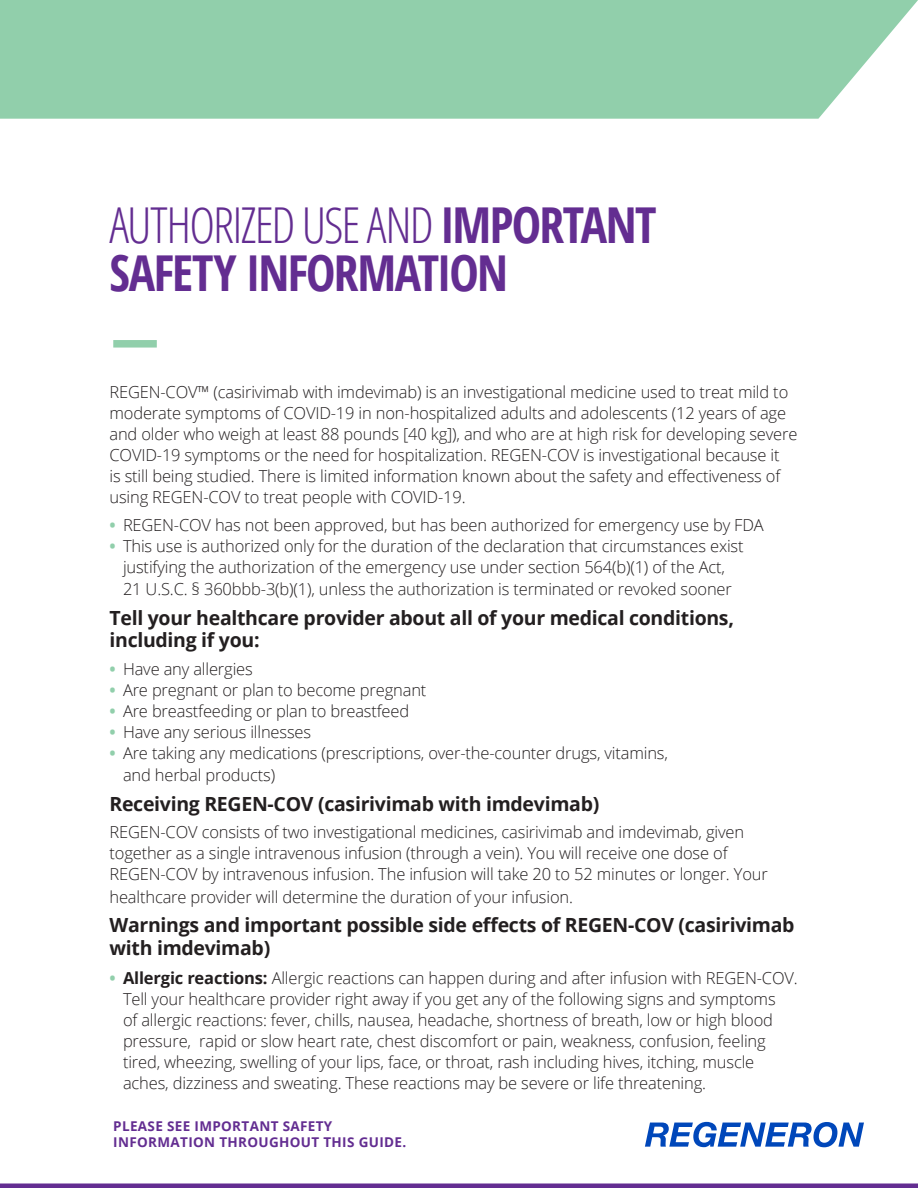
<style>
.page{position:relative;width:918px;height:1188px;background:#fff}
.page>*{position:absolute;margin:0;border:0;box-sizing:border-box;transform-origin:0 0}
.t1{font:700 49.5px/48px "Open Sans Condensed";letter-spacing:-.035em;color:#632d91}
.t2{font:700 19.5px/22.5px "Open Sans";letter-spacing:-.015em;color:#231f20}
.t3{font:300 16.5px/21px "Open Sans";letter-spacing:-.01em;color:#231f20}
.t4{font:700 13.5px/16.5px "Open Sans";letter-spacing:.025em;color:#632d91}
.s1{font-weight:300}
.s2{font-weight:700;color:#91cfab}
.s3{font-weight:700}
</style>
<div class="page">
<hr style="left:0;top:1184px;width:918px;height:4px;background:#632d91">
<svg style="left:645px;top:1122px;width:219px;height:25px"></svg>
<div style="left:0;top:0;width:918px;height:119px;background:#91cfab"></div>
<div style="left:113px;top:340px;width:44px;height:8px;background:#91cfab"></div>
<p class="t1" style="left:110px;top:200px;width:549px"><span class="s1">AUTHORIZED USE AND</span> IMPORTANT<br>SAFETY INFORMATION</p>
<p class="t3" style="left:110px;top:381px;width:689px">REGEN-COV™ (casirivimab with imdevimab) is an investigational medicine used to treat mild to moderate symptoms of COVID-19 in non-hospitalized adults and adolescents (12 years of age and older who weigh at least 88 pounds [40 kg]), and who are at high risk for developing severe COVID-19 symptoms or the need for hospitalization. REGEN-COV is investigational because it<br>is still being studied. There is limited information known about the safety and effectiveness of using REGEN-COV to treat people with COVID-19.</p>
<p class="t3" style="left:110px;top:514px;width:656px"><span class="s2">•</span> REGEN-COV has not been approved, but has been authorized for emergency use by FDA</p>
<p class="t3" style="left:110px;top:535px;width:636px;text-align:center"><span class="s2">•</span> This use is authorized only for the duration of the declaration that circumstances exist justifying the authorization of the emergency use under section 564(b)(1) of the Act,</p>
<p class="t3" style="left:123px;top:579px;width:610px">21 U.S.C. § 360bbb-3(b)(1), unless the authorization is terminated or revoked sooner</p>
<p class="t2" style="left:110px;top:606px;width:626px">Tell your healthcare provider about all of your medical conditions, including if you:</p>
<p class="t3" style="left:110px;top:658px;width:145px"><span class="s2">•</span> Have any allergies</p>
<p class="t3" style="left:110px;top:679px;width:319px"><span class="s2">•</span> Are pregnant or plan to become pregnant</p>
<p class="t3" style="left:110px;top:700px;width:301px"><span class="s2">•</span> Are breastfeeding or plan to breastfeed</p>
<p class="t3" style="left:110px;top:721px;width:203px"><span class="s2">•</span> Have any serious illnesses</p>
<p class="t3" style="left:123px;top:741px;width:547px;line-height:22.5px;text-indent:-14px"><span class="s2">•</span> Are taking any medications (prescriptions, over-the-counter drugs, vitamins, and herbal products)</p>
<p class="t2" style="left:110px;top:792px;width:491px">Receiving REGEN-COV (casirivimab with imdevimab)</p>
<p class="t3" style="left:110px;top:822px;width:660px">REGEN-COV consists of two investigational medicines, casirivimab and imdevimab, given together as a single intravenous infusion (through a vein). You will receive one dose of<br>REGEN-COV by intravenous infusion. The infusion will take 20 to 52 minutes or longer. Your</p>
<p class="t3" style="left:110px;top:886px;width:465px">healthcare provider will determine the duration of your infusion.</p>
<p class="t2" style="left:110px;top:913px;width:686px">Warnings and important possible side effects of REGEN-COV (casirivimab with imdevimab)</p>
<p class="t3" style="left:123px;top:967px;width:676px;text-indent:-14px"><span class="s2">•</span> <span class="s3">Allergic reactions:</span> Allergic reactions can happen during and after infusion with REGEN-COV.<br>Tell your healthcare provider right away if you get any of the following signs and symptoms<br>of allergic reactions: fever, chills, nausea, headache, shortness of breath, low or high blood pressure, rapid or slow heart rate, chest discomfort or pain, weakness, confusion, feeling tired, wheezing, swelling of your lips, face, or throat, rash including hives, itching, muscle aches, dizziness and sweating. These reactions may be severe or life threatening.</p>
<p class="t4" style="left:113px;top:1117px;width:295px">PLEASE SEE IMPORTANT SAFETY<br>INFORMATION THROUGHOUT THIS GUIDE.</p>
</div>
